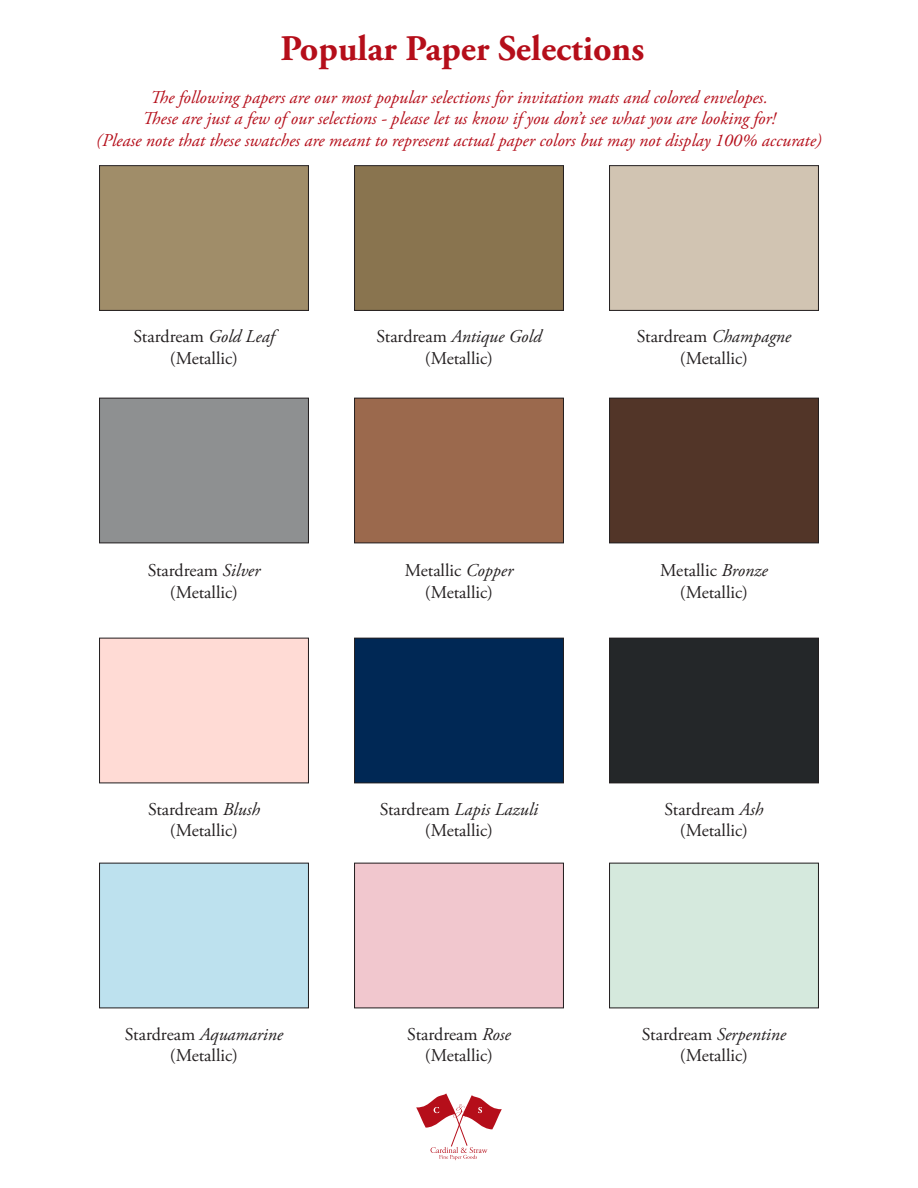
<style>
.page{position:relative;width:918px;height:1188px;background:#fff}
.page>*{position:absolute;margin:0;border:0;box-sizing:border-box;transform-origin:0 0}
.t1{font:700 36px "Adobe Garamond Pro";color:#b50e1a}
.t2{font:italic 18px "Adobe Garamond Pro";color:#b50e1a}
.t3{font:18px "Adobe Garamond Pro";color:#231f20}
.t4{font:italic 18px "Adobe Garamond Pro";color:#231f20}
.s1{font-style:italic}
.s2{font-style:normal}
</style>
<div class="page">
<svg style="left:416px;top:1093px;width:86px;height:67px"></svg>
<div style="left:100px;top:166px;width:208px;height:144px;background:#a08d69"></div>
<div style="left:99px;top:165px;width:210px;height:146px;border:1px solid #231f20"></div>
<div style="left:355px;top:166px;width:208px;height:144px;background:#89744f"></div>
<div style="left:354px;top:165px;width:210px;height:146px;border:1px solid #231f20"></div>
<div style="left:610px;top:166px;width:208px;height:144px;background:#d1c4b2"></div>
<div style="left:609px;top:165px;width:210px;height:146px;border:1px solid #231f20"></div>
<div style="left:100px;top:398px;width:208px;height:145px;background:#8e9091"></div>
<div style="left:99px;top:398px;width:210px;height:145px;border:1px solid #231f20"></div>
<div style="left:355px;top:398px;width:208px;height:145px;background:#9b694d"></div>
<div style="left:354px;top:398px;width:210px;height:145px;border:1px solid #231f20"></div>
<div style="left:610px;top:398px;width:208px;height:145px;background:#523528"></div>
<div style="left:609px;top:398px;width:210px;height:145px;border:1px solid #231f20"></div>
<div style="left:100px;top:638px;width:208px;height:145px;background:#ffdbd5"></div>
<div style="left:99px;top:638px;width:210px;height:145px;border:1px solid #231f20"></div>
<div style="left:355px;top:638px;width:208px;height:145px;background:#002855"></div>
<div style="left:354px;top:638px;width:210px;height:145px;border:1px solid #231f20"></div>
<div style="left:610px;top:638px;width:208px;height:145px;background:#242729"></div>
<div style="left:609px;top:638px;width:210px;height:145px;border:1px solid #231f20"></div>
<div style="left:100px;top:863px;width:208px;height:145px;background:#bde1ee"></div>
<div style="left:99px;top:863px;width:210px;height:145px;border:1px solid #231f20"></div>
<div style="left:355px;top:863px;width:208px;height:145px;background:#f1c7ce"></div>
<div style="left:354px;top:863px;width:210px;height:145px;border:1px solid #231f20"></div>
<div style="left:610px;top:863px;width:208px;height:145px;background:#d5e9dd"></div>
<div style="left:609px;top:863px;width:210px;height:145px;border:1px solid #231f20"></div>
<p class="t1" style="left:280px;top:27px;width:365px">Popular Paper Selections</p>
<p class="t2" style="left:150px;top:86px;width:619px">The following papers are our most popular selections for invitation mats and colored envelopes.</p>
<p class="t2" style="left:143px;top:108px;width:634px">These are just a few of our selections - please let us know if you don’t see what you are looking for!</p>
<p class="t2" style="left:96px;top:130px;width:727px">(Please note that these swatches are meant to represent actual paper colors but may not display 100% accurate)</p>
<p class="t3" style="left:134px;top:326px;width:142px">Stardream <span class="s1">Gold Leaf</span></p>
<p class="t3" style="left:170px;top:347px;width:70px">(Metallic)</p>
<p class="t4" style="left:376px;top:326px;width:167px"><span class="s2">Stardream</span> Antique Gold</p>
<p class="t3" style="left:425px;top:347px;width:70px">(Metallic)</p>
<p class="t3" style="left:637px;top:326px;width:156px">Stardream <span class="s1">Champagne</span></p>
<p class="t3" style="left:680px;top:347px;width:70px">(Metallic)</p>
<p class="t3" style="left:148px;top:560px;width:114px">Stardream <span class="s1">Silver</span></p>
<p class="t3" style="left:170px;top:581px;width:70px">(Metallic)</p>
<p class="t3" style="left:405px;top:560px;width:110px">Metallic <span class="s1">Copper</span></p>
<p class="t3" style="left:425px;top:581px;width:70px">(Metallic)</p>
<p class="t3" style="left:660px;top:560px;width:109px">Metallic <span class="s1">Bronze</span></p>
<p class="t3" style="left:680px;top:581px;width:70px">(Metallic)</p>
<p class="t3" style="left:148px;top:798px;width:113px">Stardream <span class="s1">Blush</span></p>
<p class="t3" style="left:170px;top:820px;width:70px">(Metallic)</p>
<p class="t4" style="left:380px;top:798px;width:160px"><span class="s2">Stardream</span> Lapis Lazuli</p>
<p class="t3" style="left:425px;top:820px;width:70px">(Metallic)</p>
<p class="t3" style="left:664px;top:798px;width:101px">Stardream <span class="s1">Ash</span></p>
<p class="t3" style="left:680px;top:820px;width:70px">(Metallic)</p>
<p class="t4" style="left:125px;top:1023px;width:160px"><span class="s2">Stardream</span> Aquamarine</p>
<p class="t3" style="left:170px;top:1045px;width:70px">(Metallic)</p>
<p class="t3" style="left:407px;top:1023px;width:105px">Stardream <span class="s1">Rose</span></p>
<p class="t3" style="left:425px;top:1045px;width:70px">(Metallic)</p>
<p class="t4" style="left:642px;top:1023px;width:146px"><span class="s2">Stardream</span> Serpentine</p>
<p class="t3" style="left:680px;top:1045px;width:70px">(Metallic)</p>
</div>
